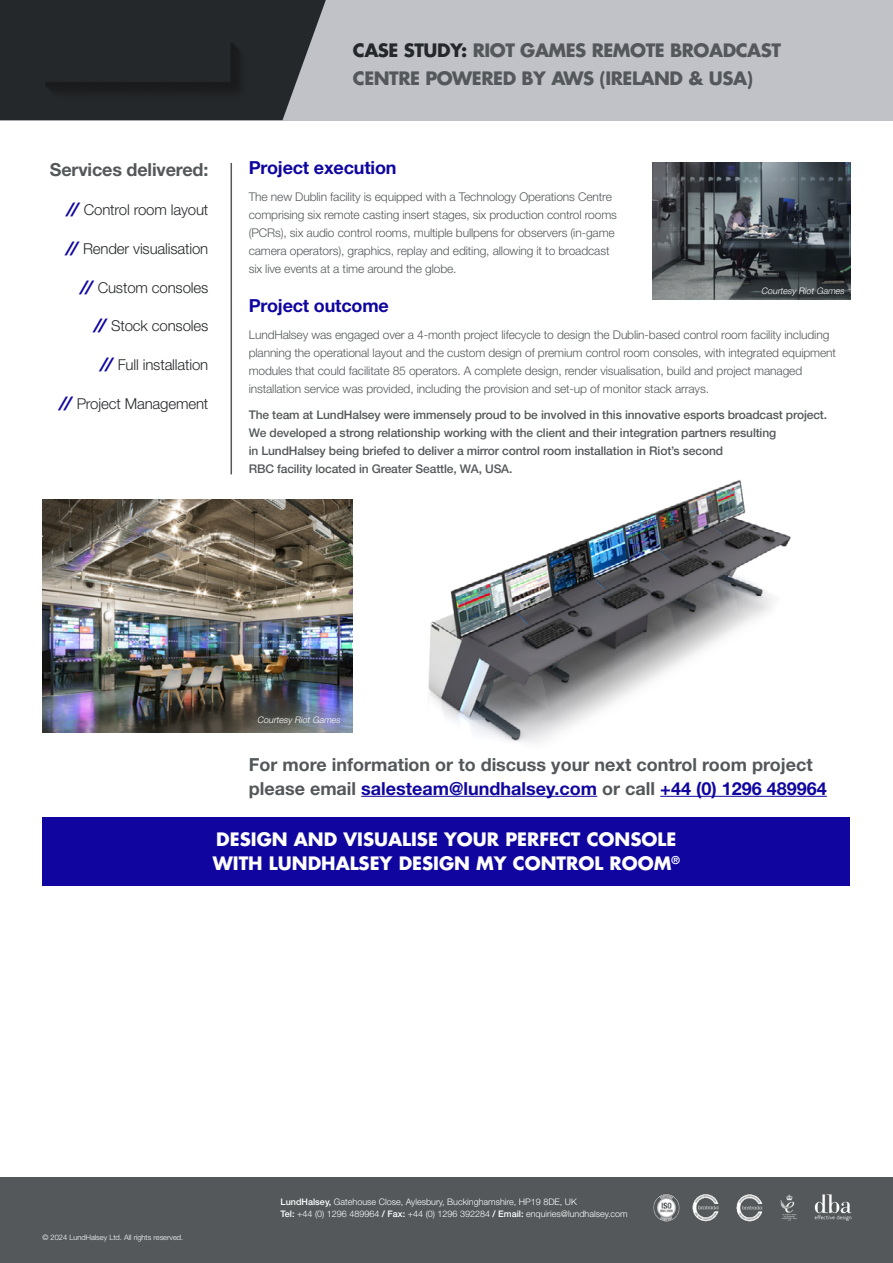
<style>
.page{position:relative;width:893px;height:1263px;background:#fff}
.page>*{position:absolute;margin:0;border:0;box-sizing:border-box;transform-origin:0 0}
.t1{font:700 18px/24px "Helvetica Neue LT Std";color:#54585a}
.t2{font:700 18px/24px "Futura LT";color:#fff}
.t3{font:700 18px/28.5px "Futura LT";letter-spacing:-.025em;color:#54585a}
.t4{font:700 18px "Helvetica Neue LT Std";letter-spacing:-.01em;color:#10069f}
.t5{font:300 15px "Helvetica Neue LT Std";letter-spacing:-.01em;color:#25282a}
.t6{font:300 12px/18px "Helvetica Neue LT Std";letter-spacing:-.01em;color:#54585a}
.t7{font:500 12px/18px "Helvetica Neue LT Std";letter-spacing:-.01em;color:#54585a}
.t8{font:300 9px/12px "Helvetica Neue LT Std";color:#fff}
.t9{font:italic 300 9px "Helvetica Neue LT Std";color:#fff}
.t10{font:300 7.5px "Helvetica Neue LT Std";color:#fff}
.s1{font-family:"Futura LT";font-weight:700;font-style:italic;color:#10069f}
.s2{color:#25282a}
.s3{color:#10069f}
.s4{font-weight:500}
</style>
<div class="page">
<img style="left:428px;top:480px;width:363px;height:263px">
<div style="left:43px;top:817px;width:807px;height:69px;background:#10069f"></div>
<div style="left:0;top:1178px;width:893px;height:85px;background:#54585a"></div>
<div style="left:0;top:0;width:893px;height:120px;background:#c1c1c8"></div>
<svg style="left:0;top:0;width:326px;height:120px;background:#333638"></svg>
<img style="left:46px;top:43px;width:202px;height:57px">
<img style="left:653px;top:1194px;width:199px;height:28px">
<hr style="left:361px;top:796px;width:236px;height:1px;background:#10069f">
<hr style="left:660px;top:796px;width:167px;height:1px;background:#10069f">
<hr style="left:231px;top:163px;width:1px;height:311px;background:#54585a">
<img style="left:652px;top:163px;width:198px;height:136px">
<img style="left:43px;top:499px;width:309px;height:233px">
<h1 class="t1" style="left:50px;top:157px;width:160px">Services delivered:</h1>
<p class="t5" style="left:65px;top:200px;width:145px"><span class="s1">//</span> Control room layout</p>
<p class="t5" style="left:64px;top:239px;width:145px"><span class="s1">//</span> Render visualisation</p>
<p class="t5" style="left:79px;top:278px;width:131px"><span class="s1">//</span> Custom consoles</p>
<p class="t5" style="left:92px;top:317px;width:118px"><span class="s1">//</span> Stock consoles</p>
<p class="t5" style="left:99px;top:356px;width:111px"><span class="s1">//</span> Full installation</p>
<p class="t5" style="left:58px;top:395px;width:152px"><span class="s1">//</span> Project Management</p>
<h1 class="t3" style="left:353px;top:36px;width:430px"><span class="s2">CASE STUDY:</span> RIOT GAMES REMOTE BROADCAST<br>CENTRE POWERED BY AWS (IRELAND &amp; USA)</h1>
<h1 class="t4" style="left:249px;top:157px;width:149px">Project execution</h1>
<p class="t6" style="left:249px;top:187px;width:370px">The new Dublin facility is equipped with a Technology Operations Centre comprising six remote casting insert stages, six production control rooms (PCRs), six audio control rooms, multiple bullpens for observers (in-game camera operators), graphics, replay and editing, allowing it to broadcast six live events at a time around the globe.</p>
<h1 class="t4" style="left:249px;top:295px;width:142px">Project outcome</h1>
<p class="t6" style="left:249px;top:325px;width:589px">LundHalsey was engaged over a 4-month project lifecycle to design the Dublin-based control room facility including planning the operational layout and the custom design of premium control room consoles, with integrated equipment modules that could facilitate 85 operators. A complete design, render visualisation, build and project managed installation service was provided, including the provision and set-up of monitor stack arrays.</p>
<p class="t7" style="left:249px;top:406px;width:580px">The team at LundHalsey were immensely proud to be involved in this innovative esports broadcast project.<br>We developed a strong relationship working with the client and their integration partners resulting<br>in LundHalsey being briefed to deliver a mirror control room installation in Riot’s second<br>RBC facility located in Greater Seattle, WA, USA.</p>
<p class="t9" style="left:761px;top:286px;width:86px">Courtesy Riot Games</p>
<p class="t9" style="left:257px;top:714px;width:86px">Courtesy Riot Games</p>
<h1 class="t1" style="left:249px;top:752px;width:580px">For more information or to discuss your next control room project please email <span class="s3">salesteam@lundhalsey.com</span> or call <span class="s3">+44 (0) 1296 489964</span></h1>
<h1 class="t2" style="left:213px;top:827px;width:469px">DESIGN AND VISUALISE YOUR PERFECT CONSOLE<br>WITH LUNDHALSEY DESIGN MY CONTROL ROOM<sup>®</sup></h1>
<p class="t10" style="left:43px;top:1232px;width:142px">© 2024 LundHalsey Ltd. All rights reserved.</p>
<p class="t8" style="left:281px;top:1196px;width:349px"><span class="s4">LundHalsey,</span> Gatehouse Close, Aylesbury, Buckinghamshire, HP19 8DE, UK<br><span class="s4">Tel:</span> +44 (0) 1296 489964 <span class="s4">/ Fax:</span> +44 (0) 1296 392284 <span class="s4">/ Email:</span> enquiries@lundhalsey.com</p>
</div>
